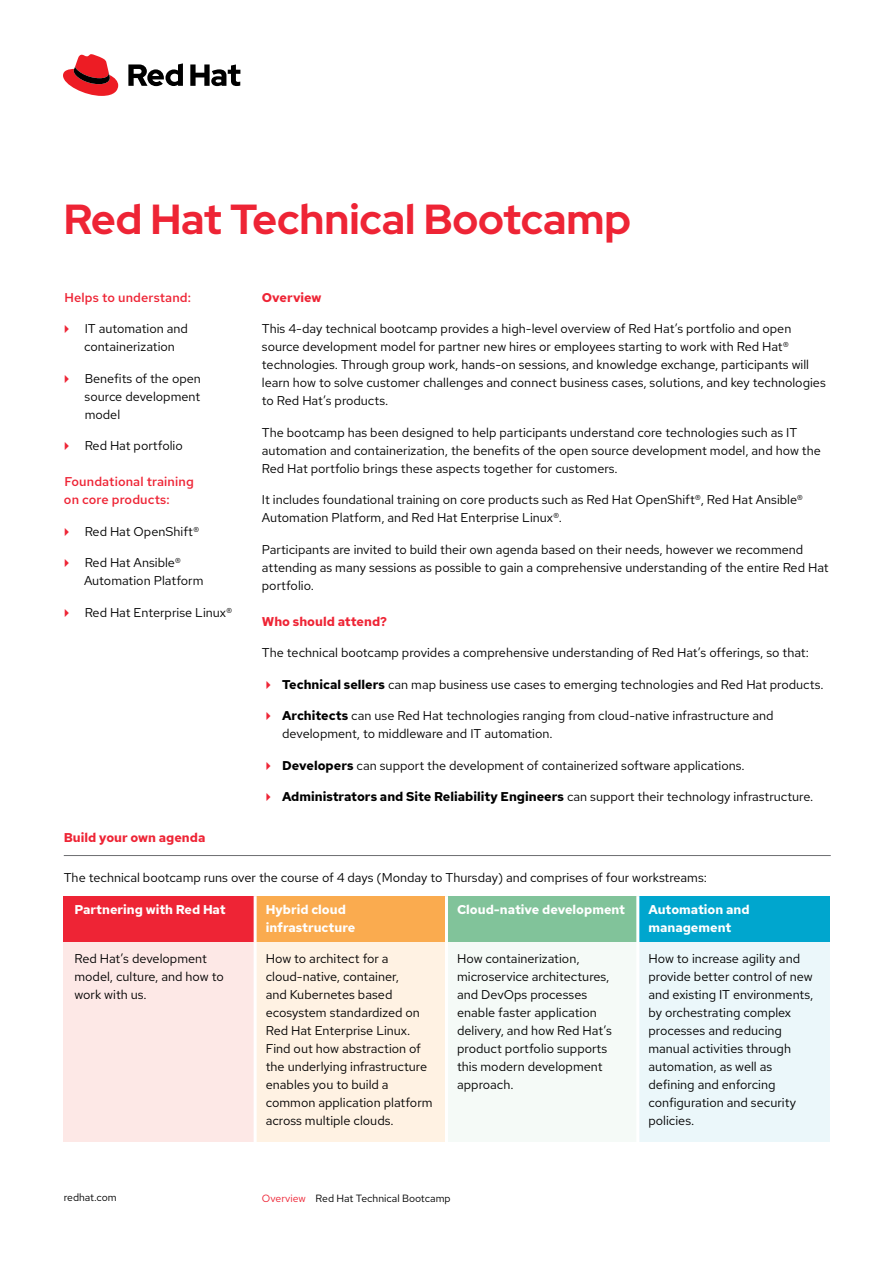
<style>
.page{position:relative;width:893px;height:1263px;background:#fff}
.page>*{position:absolute;margin:0;border:0;box-sizing:border-box;transform-origin:0 0}
.Header_-_Title{font:700 42px "Red Hat Display";color:#ee2435}
.Main_-_Body_copy{font:12.75px/18px "Red Hat Text";color:#000}
.Main_-_Table_of_Cont{font:12.75px/18px "Red Hat Text";color:#000}
.Main_-_Table_of_Cont-2{font:700 12.75px/18px "Red Hat Text";color:#fff}
.t1{font:700 12.75px "Red Hat Text";color:#000}
.Sidebar_-_Call_out{font:500 12.75px/18px "Red Hat Text";letter-spacing:.01em;color:#ee2435}
.Main_-_Subhead{font:700 12.75px "Red Hat Text";color:#ee2435}
.FAQ_-_Section_header{font:700 12.75px "Red Hat Text";color:#ee2435}
.t2{font:10.5px "Red Hat Text";color:#000}
.s1{font-weight:700}
.s2{font-weight:400}
.s3{color:#ee2435}
</style>
<div class="page">
<hr style="left:64px;top:855px;width:767px;height:1px;background:#6d6e71">
<div style="left:64px;top:896px;width:191px;height:46px;background:#ee2435"></div>
<div style="left:255px;top:896px;width:191px;height:46px;background:#faab4f"></div>
<div style="left:446px;top:896px;width:192px;height:46px;background:#81c39a"></div>
<div style="left:638px;top:896px;width:191px;height:46px;background:#00a6ce"></div>
<div style="left:64px;top:942px;width:191px;height:200px;background:#fde8e6"></div>
<div style="left:255px;top:942px;width:191px;height:200px;background:#fff2e3"></div>
<div style="left:446px;top:942px;width:192px;height:200px;background:#f5faf7"></div>
<div style="left:638px;top:942px;width:191px;height:200px;background:#ebf7fa"></div>
<hr style="left:254px;top:896px;width:3px;height:46px;background:#fff">
<hr style="left:445px;top:896px;width:3px;height:46px;background:#fff">
<hr style="left:636px;top:896px;width:3px;height:46px;background:#fff">
<hr style="left:254px;top:942px;width:3px;height:200px;background:#fff">
<hr style="left:445px;top:942px;width:3px;height:200px;background:#fff">
<hr style="left:636px;top:942px;width:3px;height:200px;background:#fff">
<svg style="left:63px;top:54px;width:55px;height:42px"></svg>
<svg style="left:128px;top:63px;width:112px;height:23px"></svg>
<p class="Header_-_Title" style="left:64px;top:192px;width:569px">Red Hat Technical Bootcamp</p>
<p class="Sidebar_-_Call_out" style="left:65px;top:288px;width:128px">Helps to understand:</p>
<p class="Main_-_Body_copy" style="left:84px;top:319px;width:105px">IT automation and containerization</p>
<p class="Main_-_Body_copy" style="left:85px;top:369px;width:118px;text-align:justify">Benefits of the open source development model</p>
<p class="Main_-_Body_copy" style="left:85px;top:436px;width:100px">Red Hat portfolio</p>
<p class="Sidebar_-_Call_out" style="left:64px;top:472px;width:131px">Foundational training on core products:</p>
<p class="Main_-_Body_copy" style="left:85px;top:522px;width:116px">Red Hat OpenShift®</p>
<p class="Main_-_Body_copy" style="left:84px;top:553px;width:121px">Red Hat Ansible®<br>Automation Platform</p>
<p class="Main_-_Body_copy" style="left:85px;top:603px;width:149px">Red Hat Enterprise Linux®</p>
<p class="Main_-_Subhead" style="left:262px;top:289px;width:61px">Overview</p>
<p class="Main_-_Body_copy" style="left:262px;top:319px;width:565px">This 4-day technical bootcamp provides a high-level overview of Red Hat’s portfolio and open source development model for partner new hires or employees starting to work with Red Hat® technologies. Through group work, hands-on sessions, and knowledge exchange, participants will learn how to solve customer challenges and connect business cases, solutions, and key technologies to Red Hat’s products.</p>
<p class="Main_-_Body_copy" style="left:262px;top:423px;width:560px">The bootcamp has been designed to help participants understand core technologies such as IT automation and containerization, the benefits of the open source development model, and how the<br>Red Hat portfolio brings these aspects together for customers.</p>
<p class="Main_-_Body_copy" style="left:262px;top:490px;width:543px">It includes foundational training on core products such as Red Hat OpenShift®, Red Hat Ansible®<br>Automation Platform, and Red Hat Enterprise Linux®.</p>
<p class="Main_-_Body_copy" style="left:262px;top:540px;width:568px">Participants are invited to build their own agenda based on their needs, however we recommend attending as many sessions as possible to gain a comprehensive understanding of the entire Red Hat portfolio.</p>
<p class="Main_-_Subhead" style="left:262px;top:613px;width:127px">Who should attend?</p>
<p class="Main_-_Body_copy" style="left:262px;top:643px;width:548px">The technical bootcamp provides a comprehensive understanding of Red Hat’s offerings, so that:</p>
<p class="Main_-_Body_copy" style="left:282px;top:675px;width:543px"><span class="s1">Technical sellers</span> can map business use cases to emerging technologies and Red Hat products.</p>
<p class="Main_-_Body_copy" style="left:282px;top:706px;width:493px"><span class="s1">Architects</span> can use Red Hat technologies ranging from cloud-native infrastructure and development, to middleware and IT automation.</p>
<p class="Main_-_Body_copy" style="left:282px;top:756px;width:464px"><span class="s1">Developers</span> can support the development of containerized software applications.</p>
<p class="t1" style="left:282px;top:788px;width:533px">Administrators and Site Reliability Engineers <span class="s2">can support their technology infrastructure.</span></p>
<p class="FAQ_-_Section_header" style="left:64px;top:829px;width:143px">Build your own agenda</p>
<p class="Main_-_Body_copy" style="left:64px;top:868px;width:645px">The technical bootcamp runs over the course of 4 days (Monday to Thursday) and comprises of four workstreams:</p>
<p class="Main_-_Table_of_Cont-2" style="left:74px;top:900px;width:153px">Partnering with Red Hat</p>
<p class="Main_-_Table_of_Cont-2" style="left:266px;top:900px;width:91px">Hybrid cloud infrastructure</p>
<p class="Main_-_Table_of_Cont-2" style="left:457px;top:900px;width:169px">Cloud-native development</p>
<p class="Main_-_Table_of_Cont-2" style="left:648px;top:900px;width:103px">Automation and management</p>
<p class="Main_-_Table_of_Cont" style="left:74px;top:949px;width:151px">Red Hat’s development model, culture, and how to work with us.</p>
<p class="Main_-_Table_of_Cont" style="left:266px;top:949px;width:168px">How to architect for a cloud-native, container,<br>and Kubernetes based ecosystem standardized on<br>Red Hat Enterprise Linux.<br>Find out how abstraction of the underlying infrastructure enables you to build a common application platform across multiple clouds.</p>
<p class="Main_-_Table_of_Cont" style="left:457px;top:949px;width:156px">How containerization, microservice architectures, and DevOps processes enable faster application delivery, and how Red Hat’s product portfolio supports this modern development approach.</p>
<p class="Main_-_Table_of_Cont" style="left:648px;top:949px;width:166px">How to increase agility and provide better control of new and existing IT environments, by orchestrating complex processes and reducing manual activities through automation, as well as defining and enforcing configuration and security policies.</p>
<p class="t2" style="left:64px;top:1191px;width:54px">redhat.com</p>
<p class="t2" style="left:262px;top:1192px;width:190px"><span class="s3">Overview</span> Red Hat Technical Bootcamp</p>
</div>
